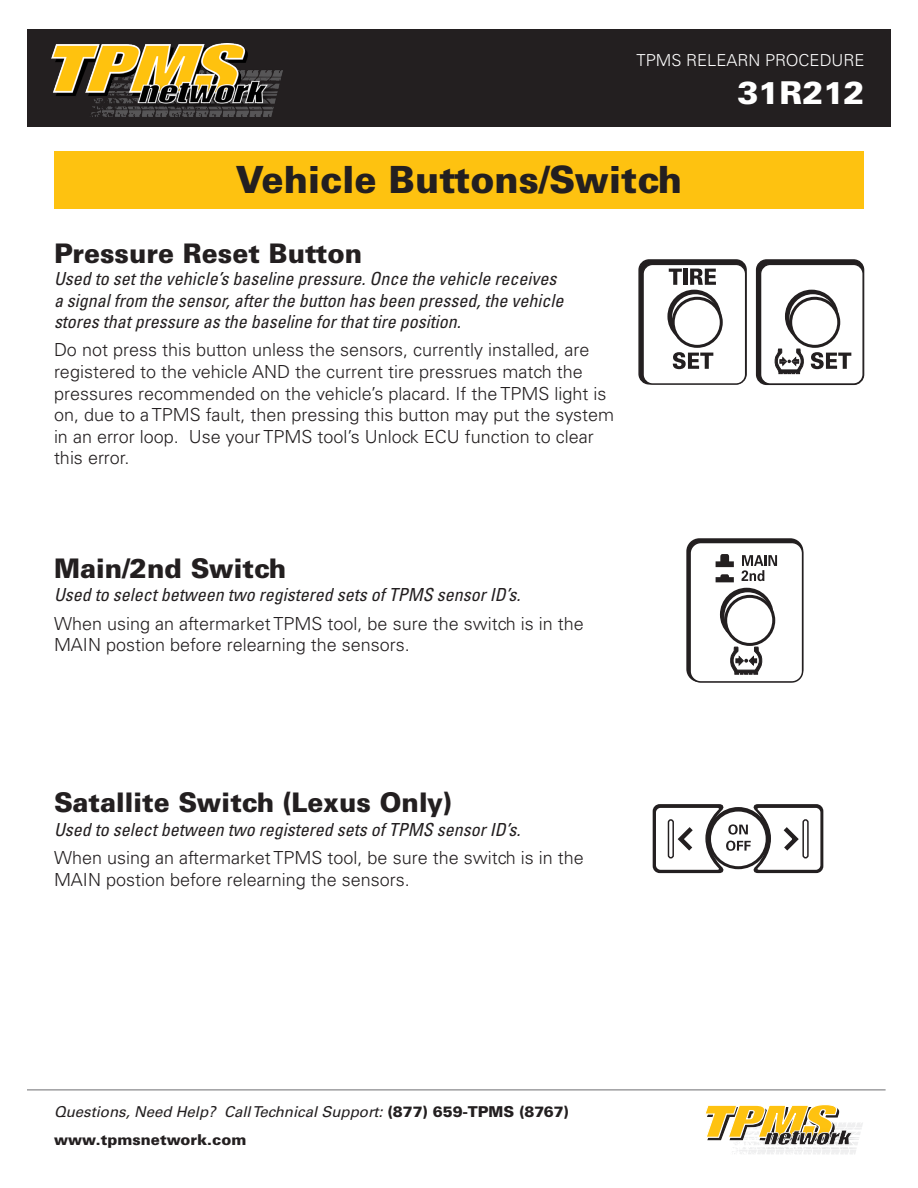
<style>
.page{position:relative;width:918px;height:1188px;background:#fff}
.page>*{position:absolute;margin:0;border:0;box-sizing:border-box;transform-origin:0 0}
.bullets{font:900 37.5px "Univers LT Std";color:#231f20}
.Product_Name_-_Black{font:900 31.5px "Univers LT Std";color:#fff}
.bullets-2{font:900 27px "Univers LT Std";color:#231f20}
.t1{font:300 18px/21.6px "Univers LT Std";color:#231f20}
.t2{font:italic condensed 18px/21.6px "Univers LT Std";color:#231f20}
.Product_Name_-_Black-2{font:300 16.5px "Univers LT Std";color:#fff}
.t3{font:italic 15px "Univers LT Std";color:#231f20}
.t4{font:900 15px "Univers LT Std";color:#231f20}
.s1{font-weight:900;font-style:normal}
</style>
<div class="page">
<div style="left:54px;top:151px;width:810px;height:58px;background:#fec210"></div>
<div style="left:27px;top:29px;width:864px;height:97px;background:#231f20"></div>
<svg style="left:705px;top:1104px;width:158px;height:50px"></svg>
<hr style="left:27px;top:1090px;width:859px;height:1px;background:#6c6d70">
<img style="left:52px;top:43px;width:231px;height:74px">
<div style="left:757px;top:260px;width:107px;height:124px;background:#231f20;border-radius:10px"></div>
<div style="left:756px;top:259px;width:108px;height:126px;border:1px solid #231f20;border-radius:10px"></div>
<div style="left:761px;top:264px;width:102px;height:120px;background:#fff;border-radius:10px"></div>
<div style="left:760px;top:264px;width:104px;height:121px;border:1px solid #231f20;border-radius:10px"></div>
<div style="left:786px;top:290px;width:52px;height:52px;background:#231f20;border-radius:50%"></div>
<div style="left:785px;top:290px;width:53px;height:53px;border:2px solid #231f20;border-radius:50%"></div>
<svg style="left:789px;top:293px;width:48px;height:49px"></svg>
<div style="left:788px;top:293px;width:50px;height:49px;border:2px solid #231f20;border-radius:50%"></div>
<div style="left:790px;top:298px;width:49px;height:49px;background:#fff;border-radius:50%"></div>
<div style="left:789px;top:296px;width:52px;height:52px;border:3px solid #231f20;border-radius:50%"></div>
<div style="left:639px;top:260px;width:107px;height:124px;background:#231f20;border-radius:10px"></div>
<div style="left:638px;top:259px;width:109px;height:126px;border:1px solid #231f20;border-radius:10px"></div>
<div style="left:643px;top:264px;width:103px;height:120px;background:#fff;border-radius:10px"></div>
<div style="left:642px;top:264px;width:104px;height:121px;border:1px solid #231f20;border-radius:10px"></div>
<div style="left:668px;top:290px;width:52px;height:52px;background:#231f20;border-radius:50%"></div>
<div style="left:667px;top:290px;width:54px;height:53px;border:2px solid #231f20;border-radius:50%"></div>
<svg style="left:671px;top:293px;width:48px;height:49px"></svg>
<div style="left:671px;top:293px;width:49px;height:49px;border:2px solid #231f20;border-radius:50%"></div>
<div style="left:673px;top:298px;width:48px;height:48px;background:#fff;border-radius:50%"></div>
<div style="left:672px;top:297px;width:51px;height:51px;border:3px solid #231f20;border-radius:50%"></div>
<svg style="left:669px;top:269px;width:13px;height:16px"></svg>
<hr style="left:683px;top:269px;width:4px;height:16px;background:#231f20">
<svg style="left:690px;top:269px;width:26px;height:16px"></svg>
<svg style="left:673px;top:352px;width:40px;height:17px"></svg>
<svg style="left:811px;top:352px;width:40px;height:17px"></svg>
<svg style="left:774px;top:349px;width:30px;height:25px"></svg>
<div style="left:686px;top:538px;width:117px;height:144px;border:4px solid #231f20;border-radius:11px"></div>
<div style="left:690px;top:543px;width:113px;height:139px;background:#fff;border-radius:11px"></div>
<div style="left:689px;top:542px;width:114px;height:141px;border:2px solid #231f20;border-radius:11px"></div>
<div style="left:721px;top:589px;width:52px;height:51px;background:#231f20;border-radius:50%"></div>
<div style="left:720px;top:588px;width:53px;height:53px;border:2px solid #231f20;border-radius:50%"></div>
<svg style="left:724px;top:592px;width:48px;height:48px"></svg>
<div style="left:723px;top:591px;width:50px;height:49px;border:2px solid #231f20;border-radius:50%"></div>
<div style="left:726px;top:596px;width:48px;height:48px;background:#fff;border-radius:50%"></div>
<div style="left:724px;top:595px;width:51px;height:51px;border:3px solid #231f20;border-radius:50%"></div>
<svg style="left:742px;top:555px;width:35px;height:26px"></svg>
<svg style="left:716px;top:574px;width:18px;height:8px"></svg>
<svg style="left:716px;top:554px;width:18px;height:13px"></svg>
<svg style="left:730px;top:647px;width:33px;height:28px"></svg>
<svg style="left:652px;top:804px;width:172px;height:70px"></svg>
<p class="Product_Name_-_Black-2" style="left:637px;top:50px;width:229px">TPMS RELEARN PROCEDURE</p>
<p class="Product_Name_-_Black" style="left:738px;top:73px;width:129px">31R212</p>
<p class="bullets" style="left:236px;top:156px;width:448px">Vehicle Buttons/Switch</p>
<p class="bullets-2" style="left:54px;top:236px;width:310px">Pressure Reset Button</p>
<p class="t2" style="left:54px;top:268px;width:511px">Used to set the vehicle’s baseline pressure. Once the vehicle receives a signal from the sensor, after the button has been pressed, the vehicle stores that pressure as the baseline for that tire position.</p>
<p class="t1" style="left:54px;top:339px;width:562px">Do not press this button unless the sensors, currently installed, are registered to the vehicle AND the current tire pressrues match the pressures recommended on the vehicle’s placard. If the TPMS light is on, due to a TPMS fault, then pressing this button may put the system in an error loop. Use your TPMS tool’s Unlock ECU function to clear this error.</p>
<p class="bullets-2" style="left:54px;top:551px;width:234px">Main/2nd Switch</p>
<p class="t2" style="left:54px;top:584px;width:468px">Used to select between two registered sets of TPMS sensor ID’s.</p>
<p class="t1" style="left:54px;top:612px;width:531px">When using an aftermarket TPMS tool, be sure the switch is in the<br>MAIN postion before relearning the sensors.</p>
<p class="bullets-2" style="left:54px;top:786px;width:400px">Satallite Switch (Lexus Only)</p>
<p class="t2" style="left:54px;top:819px;width:468px">Used to select between two registered sets of TPMS sensor ID’s.</p>
<p class="t1" style="left:54px;top:847px;width:531px">When using an aftermarket TPMS tool, be sure the switch is in the<br>MAIN postion before relearning the sensors.</p>
<p class="t3" style="left:54px;top:1103px;width:516px">Questions, Need Help? Call Technical Support: <span class="s1">(877) 659-TPMS (8767)</span></p>
<p class="t4" style="left:54px;top:1130px;width:194px">www.tpmsnetwork.com</p>
</div>
